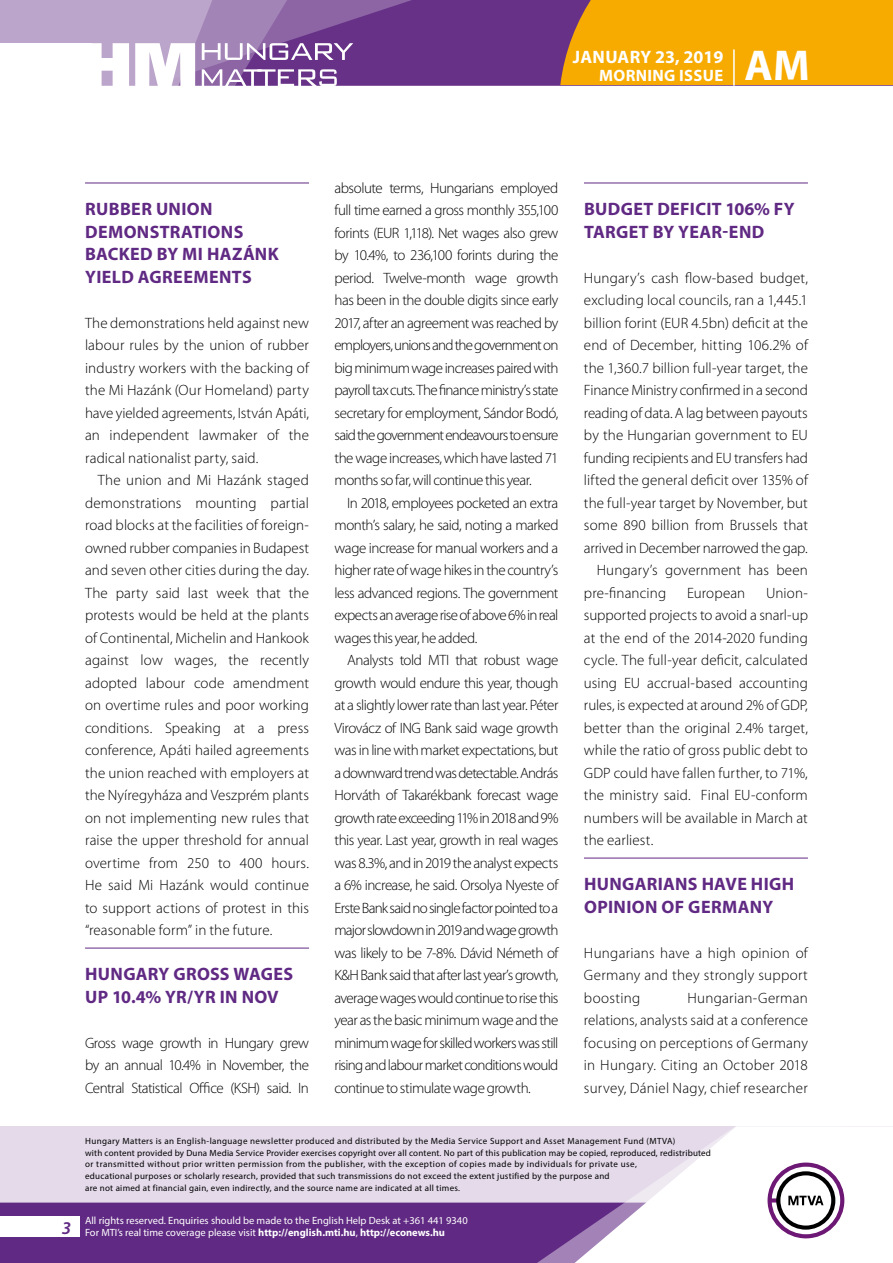
<style>
.page{position:relative;width:893px;height:1263px;background:#fff}
.page>*{position:absolute;margin:0;border:0;box-sizing:border-box;transform-origin:0 0}
.t1{font:700 43.35px "Myriad Pro";color:#fff}
.t2{font:700 18px/22.5px "Myriad Pro";letter-spacing:.02em;color:#602983}
.t3{font:700 18px "Myriad Pro";color:#fff}
.t4{font:italic 600 18px "Myriad Pro";color:#602983}
.t5{font:700 16.5px "Myriad Pro";color:#fff}
.t6{font:300 15px/22.5px "Myriad Pro";letter-spacing:.005em;color:#000;text-align:justify}
.t7{font:300 15px "Myriad Pro";letter-spacing:-.015em;color:#000}
.t8{font:300 15px "Myriad Pro";letter-spacing:-.02em;color:#000}
.t9{font:10.5px/12px "Myriad Pro";color:#fff}
.t10{font:9px/12px "Myriad Pro";letter-spacing:.03em;color:#000}
.s1{font-weight:700}
</style>
<div class="page">
<div style="left:0;top:1126px;width:893px;height:137px;background:#e4daea"></div>
<div style="left:0;top:1202px;width:506px;height:61px;background:#602983"></div>
<svg style="left:506px;top:1202px;width:69px;height:61px;background:#69358a"></svg>
<svg style="left:575px;top:1126px;width:318px;height:137px"></svg>
<div style="left:0;top:1216px;width:79px;height:20px;background:#fff"></div>
<div style="left:0;top:0;width:893px;height:85px;background:#663187"></div>
<div style="left:560px;top:0;width:333px;height:85px;background:#f7aa00"></div>
<hr style="left:733px;top:49px;width:2px;height:37px;background:#fff">
<svg style="left:0;top:0;width:479px;height:86px"></svg>
<hr style="left:85px;top:183px;width:224px;height:1px;background:#602983">
<hr style="left:85px;top:948px;width:224px;height:1px;background:#602983">
<hr style="left:584px;top:183px;width:224px;height:1px;background:#602983">
<hr style="left:584px;top:858px;width:224px;height:1px;background:#602983">
<p class="t3" style="left:573px;top:45px;width:21px">JANUARY</p>
<p class="t3" style="left:655px;top:45px;width:70px">23, 2019</p>
<p class="t5" style="left:599px;top:65px;width:12px">MORNING</p>
<p class="t5" style="left:679px;top:65px;width:10px">ISSUE</p>
<h1 class="t1" style="left:745px;top:37px;width:67px">AM</h1>
<p class="t2" style="left:85px;top:197px;width:195px">RUBBER UNION<br>DEMONSTRATIONS<br>BACKED BY MI HAZÁNK<br>YIELD AGREEMENTS</p>
<p class="t6" style="left:85px;top:311px;width:225px">The demonstrations held against new labour rules by the union of rubber industry workers with the backing of the Mi Hazánk (Our Homeland) party have yielded agreements, István Apáti, an independent lawmaker of the radical nationalist party, said.</p>
<p class="t6" style="left:85px;top:469px;width:225px;text-indent:13px">The union and Mi Hazánk staged demonstrations mounting partial road blocks at the facilities of foreign&shy;owned rubber companies in Budapest and seven other cities during the day.<br>The party said last week that the protests would be held at the plants of Continental, Michelin and Hankook against low wages, the recently adopted labour code amendment on overtime rules and poor working conditions. Speaking at a press conference, Apáti hailed agreements the union reached with employers at the Nyíregyháza and Veszprém plants on not implementing new rules that raise the upper threshold for annual overtime from 250 to 400 hours.<br>He said Mi Hazánk would continue to support actions of protest in this “reasonable form” in the future.</p>
<p class="t2" style="left:85px;top:962px;width:209px">HUNGARY GROSS WAGES<br>UP 10.4% YR/YR IN NOV</p>
<p class="t6" style="left:85px;top:1031px;width:225px">Gross wage growth in Hungary grew by an annual 10.4% in November, the Central Statistical Office (KSH) said. In</p>
<p class="t6" style="left:334px;top:176px;width:225px">absolute terms, Hungarians employed full time earned a gross monthly 355,100 forints (EUR 1,118). Net wages also grew by 10.4%, to 236,100 forints during the period. Twelve-month wage growth has been in the double digits since early 2017, after an agreement was reached by employers, unions and the government on big minimum wage increases paired with payroll tax cuts. The finance ministry’s state secretary for employment, Sándor Bodó, said the government endeavours to ensure the wage increases, which have lasted 71 months so far, will continue this year.</p>
<p class="t6" style="left:334px;top:491px;width:225px;text-indent:13px">In 2018, employees pocketed an extra month’s salary, he said, noting a marked wage increase for manual workers and a higher rate of wage hikes in the country’s less advanced regions. The government expects an average rise of above 6% in real wages this year, he added.</p>
<p class="t6" style="left:334px;top:649px;width:225px;text-indent:13px">Analysts told MTI that robust wage growth would endure this year, though at a slightly lower rate than last year. Péter Virovácz of ING Bank said wage growth was in line with market expectations, but a downward trend was detectable. András Horváth of Takarékbank forecast wage growth rate exceeding 11% in 2018 and 9% this year. Last year, growth in real wages was 8.3%, and in 2019 the analyst expects a 6% increase, he said. Orsolya Nyeste of Erste Bank said no single factor pointed to a major slowdown in 2019 and wage growth was likely to be 7-8%. Dávid Németh of K&amp;H Bank said that after last year’s growth, average wages would continue to rise this year as the basic minimum wage and the minimum wage for skilled workers was still rising and labour market conditions would continue to stimulate wage growth.</p>
<p class="t2" style="left:584px;top:197px;width:212px">BUDGET DEFICIT 106% FY<br>TARGET BY YEAR-END</p>
<p class="t6" style="left:584px;top:266px;width:225px">Hungary’s cash flow-based budget,</p>
<p class="t6" style="left:584px;top:289px;width:225px">excluding local councils, ran a 1,445.1</p>
<p class="t6" style="left:584px;top:311px;width:225px">billion forint (EUR 4.5bn) deficit at the</p>
<p class="t6" style="left:584px;top:334px;width:225px">end of December, hitting 106.2% of</p>
<p class="t6" style="left:584px;top:356px;width:225px">the 1,360.7 billion full-year target, the</p>
<p class="t7" style="left:584px;top:381px;width:225px">Finance Ministry confirmed in a second</p>
<p class="t7" style="left:584px;top:404px;width:225px">reading of data. A lag between payouts</p>
<p class="t6" style="left:584px;top:424px;width:225px">by the Hungarian government to EU</p>
<p class="t7" style="left:584px;top:449px;width:225px">funding recipients and EU transfers had</p>
<p class="t6" style="left:584px;top:469px;width:225px">lifted the general deficit over 135% of</p>
<p class="t6" style="left:584px;top:491px;width:225px">the full-year target by November, but</p>
<p class="t6" style="left:584px;top:514px;width:225px">some 890 billion from Brussels that</p>
<p class="t8" style="left:584px;top:539px;width:225px">arrived in December narrowed the gap.</p>
<p class="t6" style="left:597px;top:559px;width:213px">Hungary’s government has been</p>
<p class="t6" style="left:584px;top:581px;width:84px">pre-financing</p>
<p class="t6" style="left:687px;top:581px;width:60px">European</p>
<p class="t6" style="left:584px;top:581px;width:225px;text-indent:182px">Union&shy;supported projects to avoid a snarl-up at the end of the 2014-2020 funding cycle. The full-year deficit, calculated using EU accrual-based accounting rules, is expected at around 2% of GDP, better than the original 2.4% target, while the ratio of gross public debt to GDP could have fallen further, to 71%, the ministry said. Final EU-conform numbers will be available in March at the earliest.</p>
<p class="t2" style="left:584px;top:872px;width:212px">HUNGARIANS HAVE HIGH<br>OPINION OF GERMANY</p>
<p class="t6" style="left:584px;top:941px;width:225px">Hungarians have a high opinion of Germany and they strongly support boosting</p>
<p class="t6" style="left:584px;top:986px;width:225px;text-indent:104px">Hungarian-German relations, analysts said at a conference focusing on perceptions of Germany in Hungary. Citing an October 2018 survey, Dániel Nagy, chief researcher</p>
<p class="t4" style="left:62px;top:1217px;width:11px">3</p>
<p class="t10" style="left:85px;top:1134px;width:627px">Hungary Matters is an English-language newsletter produced and distributed by the Media Service Support and Asset Management Fund (MTVA)<br>with content provided by Duna Media Service Provider exercises copyright over all content. No part of this publication may be copied, reproduced, redistributed or transmitted without prior written permission from the publisher, with the exception of copies made by individuals for private use,<br>educational purposes or scholarly research, provided that such transmissions do not exceed the extent justified by the purpose and<br>are not aimed at financial gain, even indirectly, and the source name are indicated at all times.</p>
<p class="t9" style="left:85px;top:1214px;width:384px">All rights reserved. Enquiries should be made to the English Help Desk at +361 441 9340<br>For MTI’s real time coverage please visit <span class="s1">HTTP://ENGLISH.MTI.HU</span>, <span class="s1">HTTP://ECONEWS.HU</span></p>
</div>
